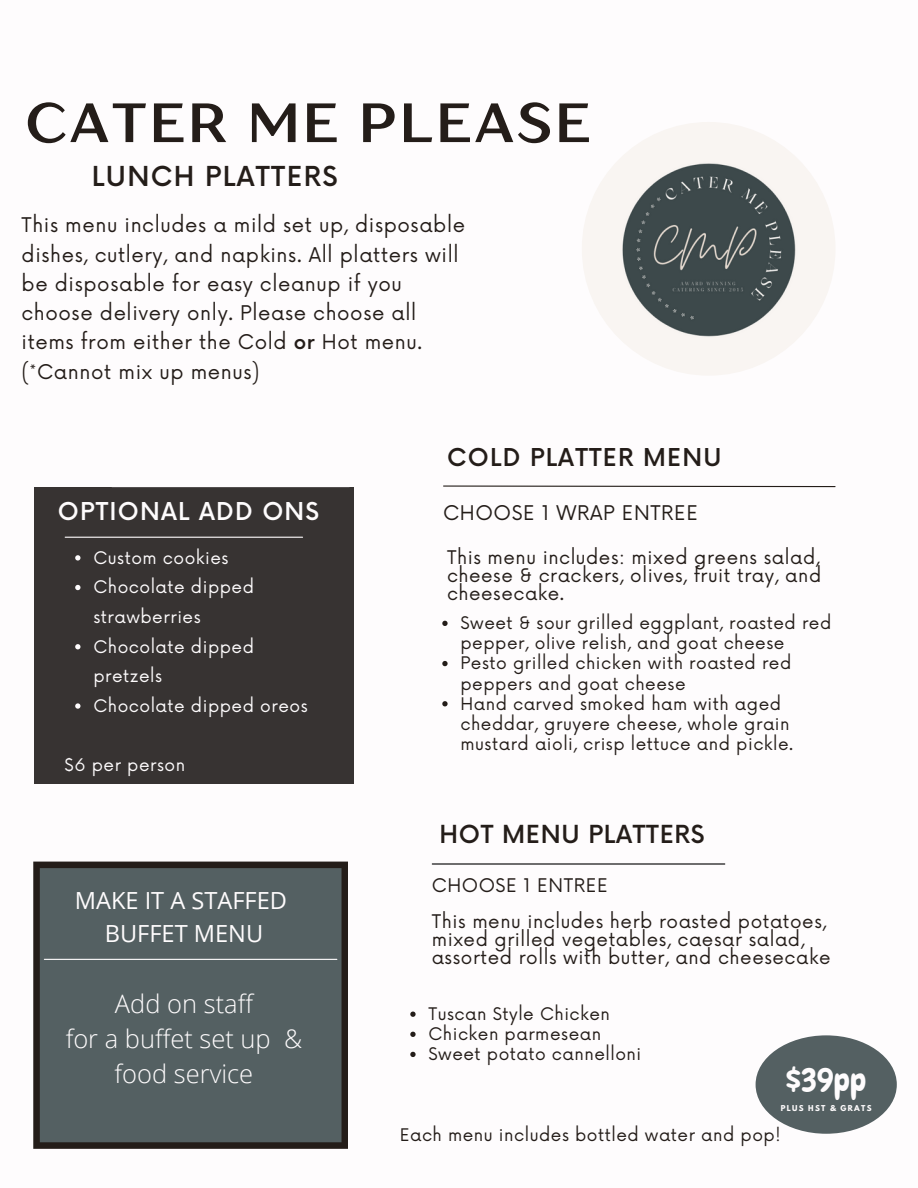
<style>
.page{position:relative;width:918px;height:1188px;background:#fff}
.page>*{position:absolute;margin:0;border:0;box-sizing:border-box;transform-origin:0 0}
.t1{font:700 55.2px "TT Drugs";letter-spacing:.06em;color:#241d19}
.t2{font:32.25px "Chewy";color:#fefcfd}
.t3{font:500 26.85px "Now";letter-spacing:.05em;color:#241d19}
.t4{font:300 25.5px/34.8px "Open Sans";color:#fefcfd;text-align:center}
.t5{font:500 24.3px "Now";letter-spacing:.03em;color:#241d19}
.t6{font:500 24px "Now";letter-spacing:.05em;color:#241d19}
.t7{font:500 24px "Now";letter-spacing:.05em;color:#fefcfd}
.t8{font:23.55px/32.7px "Open Sans";color:#fefcfd;text-align:center}
.t9{font:19.8px/29.2px "Now";letter-spacing:.03em;color:#241d19}
.t10{font:18.3px/18px "Now";letter-spacing:.03em;color:#241d19}
.t11{font:16.95px/20.1px "Now";letter-spacing:.03em;color:#241d19}
.t12{font:16.95px/29.7px "Now";letter-spacing:.03em;color:#fefcfd}
.t13{font:700 7.2px "League Spartan";letter-spacing:.18em;color:#fefcfd}
.s1{font-weight:500}
</style>
<div class="page">
<div style="left:34px;top:487px;width:320px;height:297px;background:#373332"></div>
<svg style="left:443px;top:485px;width:393px;height:3px"></svg>
<hr style="left:65px;top:537px;width:238px;height:1px;background:#fefcfd">
<img style="left:582px;top:122px;width:254px;height:254px;border-radius:50%">
<hr style="left:432px;top:863px;width:293px;height:2px;background:#000">
<div style="left:756px;top:1035px;width:141px;height:99px;background:#546062;border-radius:50%"></div>
<svg style="left:33px;top:862px;width:315px;height:287px;fill:#546062"></svg>
<svg style="left:75px;top:555px;width:5px;height:6px"></svg>
<svg style="left:75px;top:585px;width:5px;height:5px"></svg>
<svg style="left:75px;top:644px;width:5px;height:5px"></svg>
<svg style="left:75px;top:703px;width:5px;height:6px"></svg>
<svg style="left:442px;top:621px;width:6px;height:5px"></svg>
<svg style="left:442px;top:661px;width:6px;height:5px"></svg>
<svg style="left:442px;top:701px;width:6px;height:5px"></svg>
<svg style="left:410px;top:1012px;width:6px;height:5px"></svg>
<svg style="left:410px;top:1032px;width:6px;height:5px"></svg>
<svg style="left:410px;top:1052px;width:6px;height:5px"></svg>
<hr style="left:44px;top:959px;width:293px;height:1px;background:#fefcfd">
<h1 class="t1" style="left:26px;top:89px;width:566px">CATER ME PLEASE</h1>
<h3 class="t3" style="left:92px;top:162px;width:247px">LUNCH PLATTERS</h3>
<p class="t9" style="left:22px;top:212px;width:445px">This menu includes a mild set up, disposable dishes, cutlery, and napkins. All platters will be disposable for easy cleanup if you choose delivery only. Please choose all items from either the Cold <span class="s1">or</span> Hot menu. (*Cannot mix up menus)</p>
<h3 class="t7" style="left:58px;top:498px;width:263px">OPTIONAL ADD ONS</h3>
<p class="t12" style="left:93px;top:544px;width:216px">Custom cookies<br>Chocolate dipped strawberries<br>Chocolate dipped pretzels<br>Chocolate dipped oreos</p>
<p class="t12" style="left:65px;top:751px;width:122px">$6 per person</p>
<h3 class="t8" style="left:75px;top:883px;width:214px">MAKE IT A STAFFED<br>BUFFET MENU</h3>
<h3 class="t4" style="left:66px;top:986px;width:238px">Add on staff<br>for a buffet set up &amp; food service</h3>
<h3 class="t6" style="left:447px;top:444px;width:276px">COLD PLATTER MENU</h3>
<p class="t9" style="left:443px;top:499px;width:256px">CHOOSE 1 WRAP ENTREE</p>
<p class="t10" style="left:447px;top:550px;width:376px;text-align:justify">This menu includes: mixed greens salad, cheese &amp; crackers, olives, fruit tray, and cheesecake.</p>
<p class="t11" style="left:460px;top:614px;width:372px">Sweet &amp; sour grilled eggplant, roasted red pepper, olive relish, and goat cheese Pesto grilled chicken with roasted red peppers and goat cheese<br>Hand carved smoked ham with aged cheddar, gruyere cheese, whole grain mustard aioli, crisp lettuce and pickle.</p>
<h3 class="t5" style="left:439px;top:822px;width:267px">HOT MENU PLATTERS</h3>
<p class="t10" style="left:432px;top:868px;width:396px;line-height:36px">CHOOSE 1 ENTREE<br>This menu includes herb roasted potatoes,</p>
<p class="t10" style="left:432px;top:931px;width:400px">mixed grilled vegetables, caesar salad, assorted rolls with butter, and cheesecake</p>
<p class="t11" style="left:428px;top:1005px;width:214px">Tuscan Style Chicken<br>Chicken parmesean<br>Sweet potato cannelloni</p>
<h2 class="t2" style="left:786px;top:1060px;width:82px">$39pp</h2>
<p class="t13" style="left:781px;top:1105px;width:92px">PLUS HST &amp; GRATS</p>
<p class="t11" style="left:400px;top:1125px;width:382px">Each menu includes bottled water and pop!</p>
</div>
